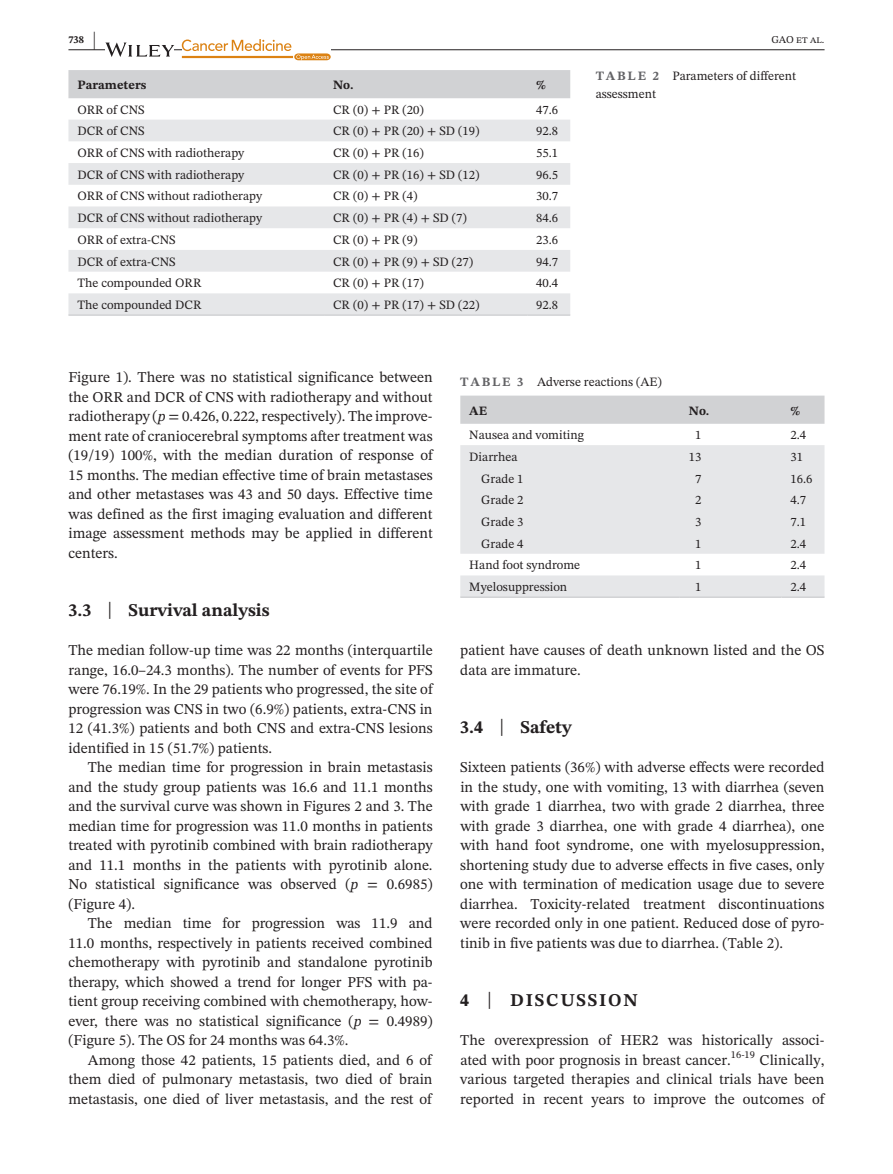
<style>
.page{position:relative;width:893px;height:1174px;background:#fff}
.page>*{position:absolute;margin:0;border:0;box-sizing:border-box;transform-origin:0 0}
.t1{font:700 18px "STIX Two Text";color:#231f20}
.t2{font:700 18px "STIX Two Text";letter-spacing:.1em;color:#231f20}
.t3{font:15px/19.5px "STIX Two Text";color:#231f20;text-align:justify}
.t4{font:12.75px/18px "STIX Two Text";color:#231f20}
.t5{font:700 12.75px "STIX Two Text";color:#231f20}
.t6{font:10.5px "STIX Two Text";color:#231f20}
.t7{font:700 10.5px "STIX Two Text";color:#231f20}
.s1{font-size:21px}
.s2{font-weight:700;color:#636366}
.s3{font-style:italic}
.s4{font-weight:400;font-size:23.7px}
</style>
<div class="page">
<hr style="left:68px;top:49px;width:756px;height:1px;background:#231f20">
<svg style="left:105px;top:43px;width:69px;height:14px"></svg>
<svg style="left:182px;top:39px;width:149px;height:21px"></svg>
<div style="left:68px;top:70px;width:502px;height:28px;background:#d1d2d4"></div>
<svg style="left:68px;top:120px;width:502px;height:194px;fill:#e6e7e9"></svg>
<hr style="left:68px;top:314px;width:256px;height:2px;background:#d1d2d4">
<hr style="left:324px;top:314px;width:203px;height:2px;background:#d1d2d4">
<hr style="left:527px;top:314px;width:43px;height:2px;background:#d1d2d4">
<svg style="left:460px;top:395px;width:364px;height:29px;background:#d2d3d5"></svg>
<svg style="left:460px;top:445px;width:364px;height:151px;background:#e9eaec"></svg>
<hr style="left:460px;top:596px;width:220px;height:2px;background:#d1d2d4">
<hr style="left:680px;top:596px;width:101px;height:2px;background:#d1d2d4">
<hr style="left:781px;top:596px;width:43px;height:2px;background:#d1d2d4">
<p class="t7" style="left:68px;top:32px;width:29px">738 <span class="s1">|</span></p>
<p class="t6" style="left:771px;top:32px;width:54px">GAO et al.</p>
<p class="t5" style="left:77px;top:76px;width:70px">Parameters</p>
<p class="t5" style="left:333px;top:76px;width:22px">No.</p>
<p class="t5" style="left:536px;top:76px;width:11px">%</p>
<p class="t4" style="left:77px;top:100px;width:69px">ORR of CNS</p>
<p class="t4" style="left:333px;top:100px;width:92px">CR (0) + PR (20)</p>
<p class="t4" style="left:536px;top:100px;width:24px">47.6</p>
<p class="t4" style="left:77px;top:122px;width:69px">DCR of CNS</p>
<p class="t4" style="left:333px;top:122px;width:148px">CR (0) + PR (20) + SD (19)</p>
<p class="t4" style="left:536px;top:122px;width:24px">92.8</p>
<p class="t4" style="left:77px;top:144px;width:168px">ORR of CNS with radiotherapy</p>
<p class="t4" style="left:333px;top:144px;width:92px">CR (0) + PR (16)</p>
<p class="t4" style="left:536px;top:144px;width:24px">55.1</p>
<p class="t4" style="left:77px;top:165px;width:168px">DCR of CNS with radiotherapy</p>
<p class="t4" style="left:333px;top:165px;width:148px">CR (0) + PR (16) + SD (12)</p>
<p class="t4" style="left:536px;top:165px;width:24px">96.5</p>
<p class="t4" style="left:77px;top:187px;width:186px">ORR of CNS without radiotherapy</p>
<p class="t4" style="left:333px;top:187px;width:86px">CR (0) + PR (4)</p>
<p class="t4" style="left:536px;top:187px;width:24px">30.7</p>
<p class="t4" style="left:77px;top:209px;width:186px">DCR of CNS without radiotherapy</p>
<p class="t4" style="left:333px;top:209px;width:135px">CR (0) + PR (4) + SD (7)</p>
<p class="t4" style="left:536px;top:209px;width:24px">84.6</p>
<p class="t4" style="left:77px;top:231px;width:100px">ORR of extra-CNS</p>
<p class="t4" style="left:333px;top:231px;width:86px">CR (0) + PR (9)</p>
<p class="t4" style="left:536px;top:231px;width:24px">23.6</p>
<p class="t4" style="left:77px;top:252px;width:100px">DCR of extra-CNS</p>
<p class="t4" style="left:333px;top:252px;width:142px">CR (0) + PR (9) + SD (27)</p>
<p class="t4" style="left:536px;top:252px;width:24px">94.7</p>
<p class="t4" style="left:77px;top:274px;width:125px">The compounded ORR</p>
<p class="t4" style="left:333px;top:274px;width:92px">CR (0) + PR (17)</p>
<p class="t4" style="left:536px;top:274px;width:24px">40.4</p>
<p class="t4" style="left:77px;top:296px;width:125px">The compounded DCR</p>
<p class="t4" style="left:333px;top:296px;width:148px">CR (0) + PR (17) + SD (22)</p>
<p class="t4" style="left:536px;top:296px;width:24px">92.8</p>
<p class="t4" style="left:596px;top:66px;width:202px"><span class="s2">TABLE 2</span> Parameters of different assessment</p>
<p class="t3" style="left:68px;top:367px;width:366px">Figure 1). There was no statistical significance between the ORR and DCR of CNS with radiotherapy and without radiotherapy (<span class="s3">p</span> = 0.426, 0.222, respectively). The improve&shy;ment rate of craniocerebral symptoms after treatment was (19/19) 100%, with the median duration of response of 15 months. The median effective time of brain metastases and other metastases was 43 and 50 days. Effective time was defined as the first imaging evaluation and different image assessment methods may be applied in different centers.</p>
<p class="t1" style="left:68px;top:597px;width:203px">3.3 <span class="s4">|</span> Survival analysis</p>
<p class="t3" style="left:68px;top:640px;width:366px">The median follow-up time was 22 months (interquartile range, 16.0–24.3 months). The number of events for PFS were 76.19%. In the 29 patients who progressed, the site of progression was CNS in two (6.9%) patients, extra-CNS in 12 (41.3%) patients and both CNS and extra-CNS lesions identified in 15 (51.7%) patients.</p>
<p class="t3" style="left:68px;top:757px;width:366px;text-indent:20px">The median time for progression in brain metastasis and the study group patients was 16.6 and 11.1 months and the survival curve was shown in Figures 2 and 3. The median time for progression was 11.0 months in patients treated with pyrotinib combined with brain radiotherapy and 11.1 months in the patients with pyrotinib alone.<br>No statistical significance was observed (<span class="s3">p</span> = 0.6985) (Figure 4).</p>
<p class="t3" style="left:68px;top:913px;width:366px;text-indent:20px">The median time for progression was 11.9 and 11.0 months, respectively in patients received combined chemotherapy with pyrotinib and standalone pyrotinib therapy, which showed a trend for longer PFS with pa&shy;tient group receiving combined with chemotherapy, how&shy;ever, there was no statistical significance (<span class="s3">p</span> = 0.4989) (Figure 5). The OS for 24 months was 64.3%.</p>
<p class="t3" style="left:68px;top:1050px;width:366px;text-indent:20px">Among those 42 patients, 15 patients died, and 6 of them died of pulmonary metastasis, two died of brain metastasis, one died of liver metastasis, and the rest of</p>
<p class="t4" style="left:460px;top:372px;width:203px"><span class="s2">TABLE 3</span> Adverse reactions (AE)</p>
<p class="t5" style="left:469px;top:401px;width:19px">AE</p>
<p class="t5" style="left:689px;top:401px;width:22px">No.</p>
<p class="t5" style="left:790px;top:401px;width:11px">%</p>
<p class="t4" style="left:469px;top:426px;width:116px">Nausea and vomiting</p>
<p class="t4" style="left:695px;top:426px;width:8px">1</p>
<p class="t4" style="left:790px;top:426px;width:17px">2.4</p>
<p class="t4" style="left:469px;top:447px;width:50px">Diarrhea</p>
<p class="t4" style="left:689px;top:447px;width:14px">13</p>
<p class="t4" style="left:790px;top:447px;width:14px">31</p>
<p class="t4" style="left:481px;top:469px;width:44px">Grade 1</p>
<p class="t4" style="left:695px;top:469px;width:8px">7</p>
<p class="t4" style="left:790px;top:469px;width:24px">16.6</p>
<p class="t4" style="left:481px;top:491px;width:44px">Grade 2</p>
<p class="t4" style="left:695px;top:491px;width:8px">2</p>
<p class="t4" style="left:790px;top:491px;width:17px">4.7</p>
<p class="t4" style="left:481px;top:513px;width:44px">Grade 3</p>
<p class="t4" style="left:695px;top:513px;width:8px">3</p>
<p class="t4" style="left:790px;top:513px;width:17px">7.1</p>
<p class="t4" style="left:481px;top:534px;width:44px">Grade 4</p>
<p class="t4" style="left:695px;top:534px;width:8px">1</p>
<p class="t4" style="left:790px;top:534px;width:17px">2.4</p>
<p class="t4" style="left:469px;top:556px;width:112px">Hand foot syndrome</p>
<p class="t4" style="left:695px;top:556px;width:8px">1</p>
<p class="t4" style="left:790px;top:556px;width:17px">2.4</p>
<p class="t4" style="left:469px;top:578px;width:100px">Myelosuppression</p>
<p class="t4" style="left:695px;top:578px;width:8px">1</p>
<p class="t4" style="left:790px;top:578px;width:17px">2.4</p>
<p class="t3" style="left:460px;top:640px;width:366px">patient have causes of death unknown listed and the OS data are immature.</p>
<p class="t1" style="left:460px;top:714px;width:113px">3.4 <span class="s4">|</span> Safety</p>
<p class="t3" style="left:460px;top:757px;width:366px">Sixteen patients (36%) with adverse effects were recorded in the study, one with vomiting, 13 with diarrhea (seven with grade 1 diarrhea, two with grade 2 diarrhea, three with grade 3 diarrhea, one with grade 4 diarrhea), one with hand foot syndrome, one with myelosuppression, shortening study due to adverse effects in five cases, only one with termination of medication usage due to severe diarrhea. Toxicity-related treatment discontinuations were recorded only in one patient. Reduced dose of pyro&shy;tinib in five patients was due to diarrhea. (Table 2).</p>
<p class="t2" style="left:460px;top:987px;width:179px">4 <span class="s4">|</span> DISCUSSION</p>
<p class="t3" style="left:460px;top:1030px;width:366px">The overexpression of HER2 was historically associ&shy;ated with poor prognosis in breast cancer.</p>
<p class="t6" style="left:731px;top:1047px;width:26px">16-19</p>
<p class="t3" style="left:460px;top:1050px;width:366px;text-indent:299px">Clinically, various targeted therapies and clinical trials have been reported in recent years to improve the outcomes of</p>
</div>
